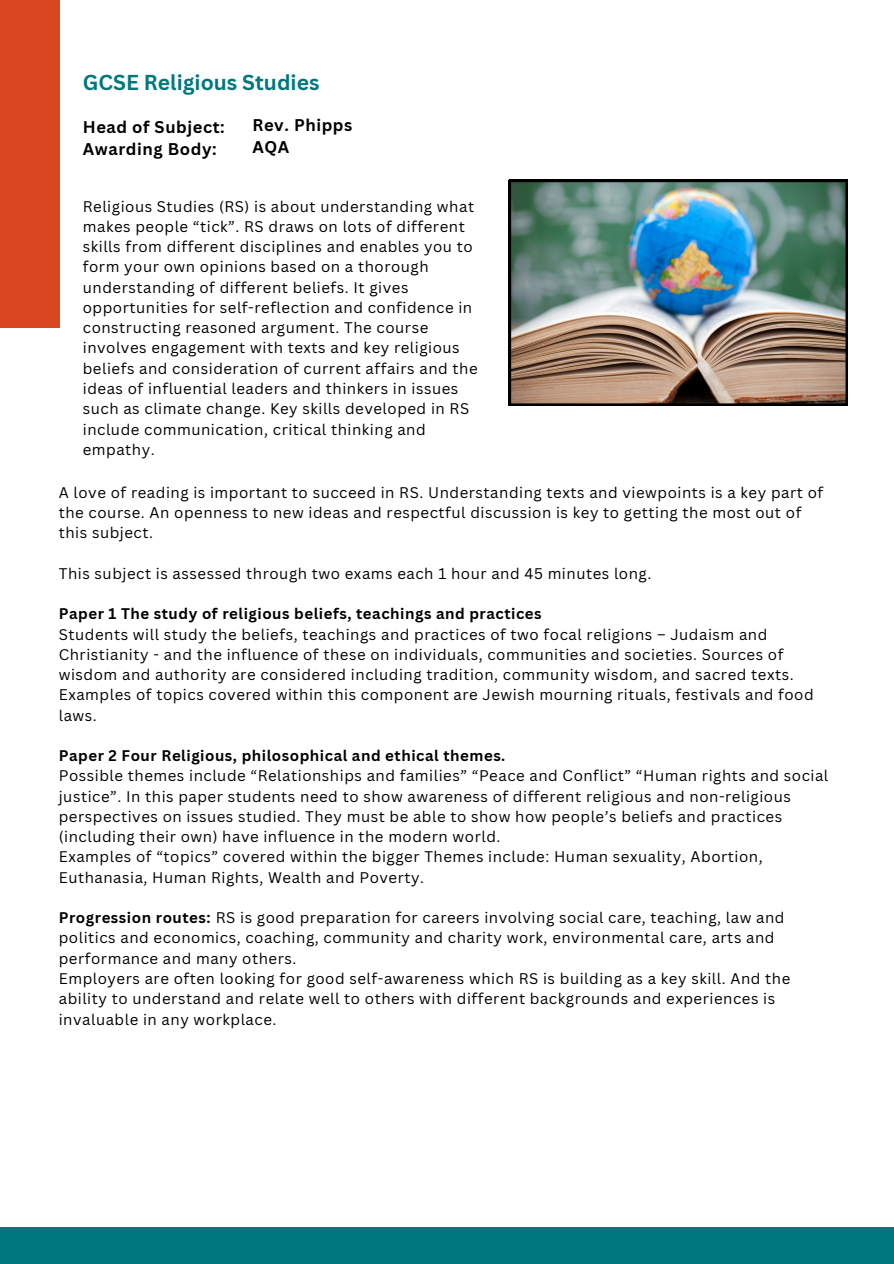
<style>
.page{position:relative;width:894px;height:1264px;background:#fff}
.page>*{position:absolute;margin:0;border:0;box-sizing:border-box;transform-origin:0 0}
.t1{font:700 21px "Canva Sans";color:#00777e}
.t2{font:700 16.5px/22.5px "Canva Sans";letter-spacing:.035em;color:#000}
.t3{font:15px/20.2px "Canva Sans";letter-spacing:.035em;color:#000}
.t4{font:700 15px "Canva Sans";letter-spacing:.035em;color:#000}
.s1{font-weight:700}
</style>
<div class="page">
<div style="left:0;top:0;width:60px;height:327px;background:#d94721"></div>
<div style="left:0;top:1227px;width:893px;height:36px;background:#00777e"></div>
<img style="left:508px;top:180px;width:339px;height:225px">
<h1 class="t1" style="left:83px;top:67px;width:238px">GCSE Religious Studies</h1>
<p class="t2" style="left:83px;top:115px;width:143px">Head of Subject:<br>Awarding Body:</p>
<p class="t2" style="left:252px;top:113px;width:101px">Rev. Phipps<br>AQA</p>
<p class="t3" style="left:83px;top:196px;width:396px">Religious Studies (RS) is about understanding what makes people “tick”. RS draws on lots of different skills from different disciplines and enables you to form your own opinions based on a thorough understanding of different beliefs. It gives opportunities for self-reflection and confidence in constructing reasoned argument. The course involves engagement with texts and key religious beliefs and consideration of current affairs and the ideas of influential leaders and thinkers in issues such as climate change. Key skills developed in RS include communication, critical thinking and empathy.</p>
<p class="t3" style="left:59px;top:482px;width:765px">A love of reading is important to succeed in RS. Understanding texts and viewpoints is a key part of the course. An openness to new ideas and respectful discussion is key to getting the most out of this subject.</p>
<p class="t3" style="left:59px;top:563px;width:594px">This subject is assessed through two exams each 1 hour and 45 minutes long.</p>
<p class="t4" style="left:59px;top:603px;width:484px">Paper 1 The study of religious beliefs, teachings and practices</p>
<p class="t3" style="left:59px;top:623px;width:756px">Students will study the beliefs, teachings and practices of two focal religions – Judaism and Christianity - and the influence of these on individuals, communities and societies. Sources of wisdom and authority are considered including tradition, community wisdom, and sacred texts.<br>Examples of topics covered within this component are Jewish mourning rituals, festivals and food laws.</p>
<p class="t4" style="left:59px;top:745px;width:448px">Paper 2 Four Religious, philosophical and ethical themes.</p>
<p class="t3" style="left:59px;top:765px;width:770px">Possible themes include “Relationships and families” “Peace and Conflict” “Human rights and social justice”. In this paper students need to show awareness of different religious and non-religious perspectives on issues studied. They must be able to show how people’s beliefs and practices (including their own) have influence in the modern world.<br>Examples of “topics” covered within the bigger Themes include: Human sexuality, Abortion, Euthanasia, Human Rights, Wealth and Poverty.</p>
<p class="t3" style="left:59px;top:907px;width:732px"><span class="s1">Progression routes:</span> RS is good preparation for careers involving social care, teaching, law and politics and economics, coaching, community and charity work, environmental care, arts and performance and many others.<br>Employers are often looking for good self-awareness which RS is building as a key skill. And the ability to understand and relate well to others with different backgrounds and experiences is invaluable in any workplace.</p>
</div>
